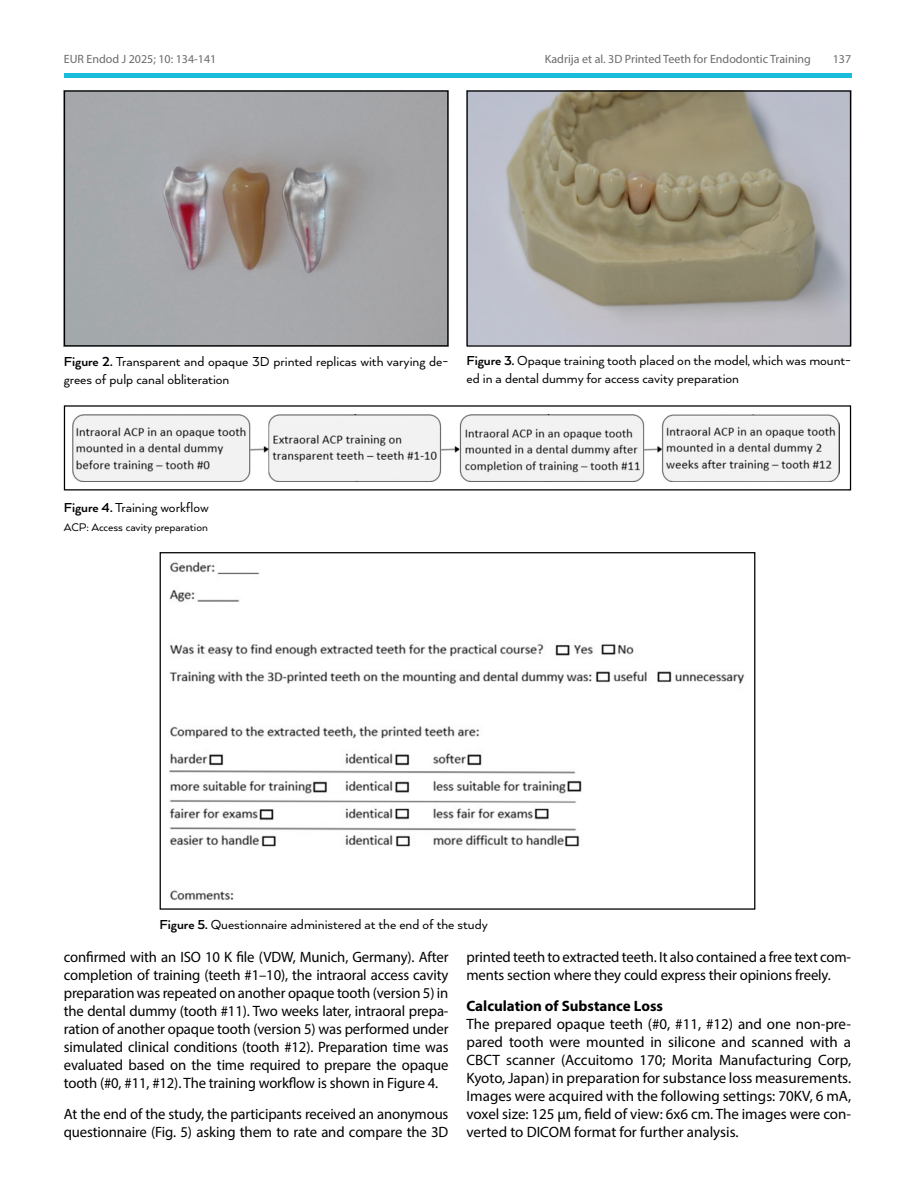
<style>
.page{position:relative;width:915px;height:1191px;background:#fff}
.page>*{position:absolute;margin:0;border:0;box-sizing:border-box;transform-origin:0 0}
.t1{font:15px/18px "Myriad Pro";letter-spacing:-.01em;color:#000;text-align:justify}
.t2{font:15px/18px "Arquitecta";color:#000}
.t3{font:700 15px "Myriad Pro";color:#000}
.t4{font:12.75px "Arquitecta";color:#000}
.t5{font:12px "Myriad Pro";color:#696a6d}
.s1{font-weight:700}
</style>
<div class="page">
<div style="left:64px;top:73px;width:786px;height:5px;background:#1abcdc"></div>
<img style="left:66px;top:92px;width:380px;height:252px">
<div style="left:64px;top:90px;width:384px;height:256px;border:1px solid #000"></div>
<img style="left:468px;top:92px;width:380px;height:253px">
<div style="left:466px;top:90px;width:384px;height:257px;border:1px solid #000"></div>
<div style="left:64px;top:405px;width:786px;height:85px;border:1px solid #000"></div>
<img style="left:72px;top:414px;width:767px;height:67px">
<img style="left:169px;top:561px;width:576px;height:339px">
<p class="t5" style="left:64px;top:52px;width:154px">EUR Endod J 2025; 10: 134-141</p>
<p class="t5" style="left:544px;top:52px;width:267px">Kadrija et al. 3D Printed Teeth for Endodontic Training</p>
<p class="t5" style="left:832px;top:52px;width:20px">137</p>
<p class="t2" style="left:64px;top:352px;width:386px"><span class="s1">Figure 2.</span> Transparent and opaque 3D printed replicas with varying de&shy;grees of pulp canal obliteration</p>
<p class="t2" style="left:466px;top:351px;width:386px"><span class="s1">Figure 3.</span> Opaque training tooth placed on the model, which was mount&shy;ed in a dental dummy for access cavity preparation</p>
<p class="t2" style="left:64px;top:497px;width:146px"><span class="s1">Figure 4.</span> Training workflow</p>
<p class="t4" style="left:64px;top:519px;width:145px">ACP: Access cavity preparation</p>
<p class="t2" style="left:159px;top:915px;width:330px"><span class="s1">Figure 5.</span> Questionnaire administered at the end of the study</p>
<p class="t1" style="left:64px;top:947px;width:386px">confirmed with an ISO 10 K file (VDW, Munich, Germany). After completion of training (teeth #1–10), the intraoral access cavity preparation was repeated on another opaque tooth (version 5) in the dental dummy (tooth #11). Two weeks later, intraoral prepa&shy;ration of another opaque tooth (version 5) was performed under simulated clinical conditions (tooth #12). Preparation time was evaluated based on the time required to prepare the opaque tooth (#0, #11, #12). The training workflow is shown in Figure 4.</p>
<p class="t1" style="left:64px;top:1104px;width:386px">At the end of the study, the participants received an anonymous questionnaire (Fig. 5) asking them to rate and compare the 3D</p>
<p class="t1" style="left:466px;top:947px;width:386px">printed teeth to extracted teeth. It also contained a free text com&shy;ments section where they could express their opinions freely.</p>
<p class="t3" style="left:466px;top:996px;width:198px">Calculation of Substance Loss</p>
<p class="t1" style="left:466px;top:1014px;width:386px">The prepared opaque teeth (#0, #11, #12) and one non-pre&shy;pared tooth were mounted in silicone and scanned with a CBCT scanner (Accuitomo 170; Morita Manufacturing Corp, Kyoto, Japan) in preparation for substance loss measurements.<br>Images were acquired with the following settings: 70KV, 6 mA, voxel size: 125 μm, field of view: 6x6 cm. The images were con&shy;verted to DICOM format for further analysis.</p>
</div>
